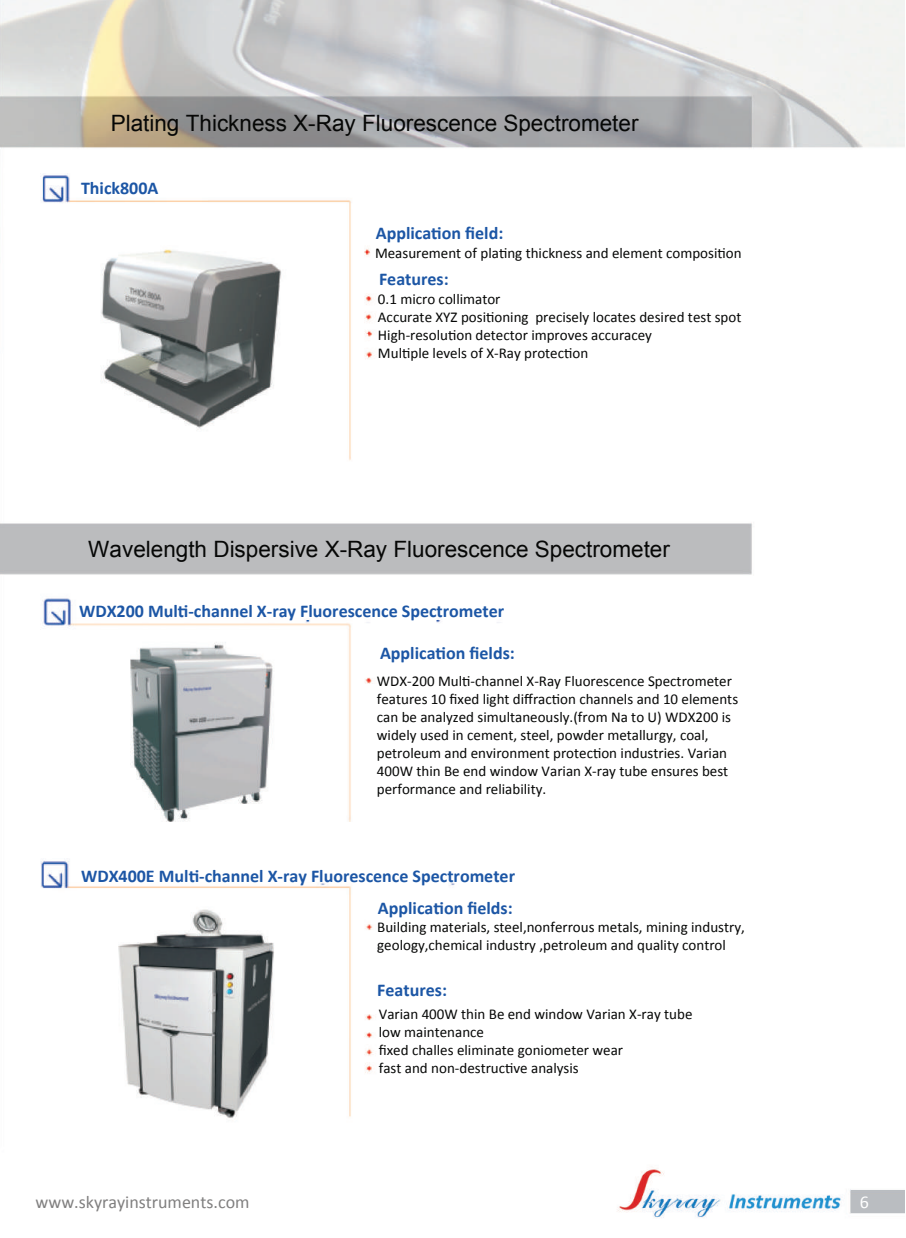
<style>
.page{position:relative;width:906px;height:1238px;background:#fff}
.page>*{position:absolute;margin:0;border:0;box-sizing:border-box;transform-origin:0 0}
.t1{font:22.5px "Arial";color:#060706}
.t2{font:700 18px "Calibri";color:#1c56a5}
.t3{font:18px "Calibri";color:#807f7f}
.t4{font:18px "Calibri";color:#fff}
.t5{font:15px/18px "Calibri";color:#060706}
</style>
<div class="page">
<img style="left:0;top:0;width:905px;height:1218px">
<h1 class="t1" style="left:111px;top:108px;width:529px">Plating Thickness X-Ray Fluorescence Spectrometer</h1>
<p class="t2" style="left:81px;top:177px;width:79px">Thick800A</p>
<p class="t2" style="left:376px;top:221px;width:129px">Application field:</p>
<p class="t2" style="left:379px;top:268px;width:71px">Features:</p>
<p class="t5" style="left:375px;top:244px;width:368px">Measurement of plating thickness and element composition</p>
<p class="t5" style="left:378px;top:289px;width:365px">0.1 micro collimator<br>Accurate XYZ positioning precisely locates desired test spot High-resolution detector improves accuracey<br>Multiple levels of X-Ray protection</p>
<h1 class="t1" style="left:88px;top:534px;width:583px">Wavelength Dispersive X-Ray Fluorescence Spectrometer</h1>
<p class="t2" style="left:79px;top:599px;width:427px">WDX200 Multi-channel X-ray Fluorescence Spectrometer</p>
<p class="t2" style="left:380px;top:641px;width:136px">Application fields:</p>
<p class="t5" style="left:377px;top:672px;width:363px">WDX-200 Multi-channel X-Ray Fluorescence Spectrometer features 10 fixed light diffraction channels and 10 elements can be analyzed simultaneously.(from Na to U) WDX200 is widely used in cement, steel, powder metallurgy, coal, petroleum and environment protection industries. Varian 400W thin Be end window Varian X-ray tube ensures best performance and reliability.</p>
<p class="t2" style="left:81px;top:864px;width:435px">WDX400E Multi-channel X-ray Fluorescence Spectrometer</p>
<p class="t2" style="left:378px;top:896px;width:136px">Application fields:</p>
<p class="t5" style="left:377px;top:917px;width:369px">Building materials, steel,nonferrous metals, mining industry, geology,chemical industry ,petroleum and quality control</p>
<p class="t2" style="left:377px;top:978px;width:71px">Features:</p>
<p class="t5" style="left:379px;top:1005px;width:315px">Varian 400W thin Be end window Varian X-ray tube low maintenance<br>fixed challes eliminate goniometer wear<br>fast and non-destructive analysis</p>
<p class="t3" style="left:36px;top:1190px;width:215px">www.skyrayinstruments.com</p>
<p class="t4" style="left:860px;top:1190px;width:11px">6</p>
</div>
